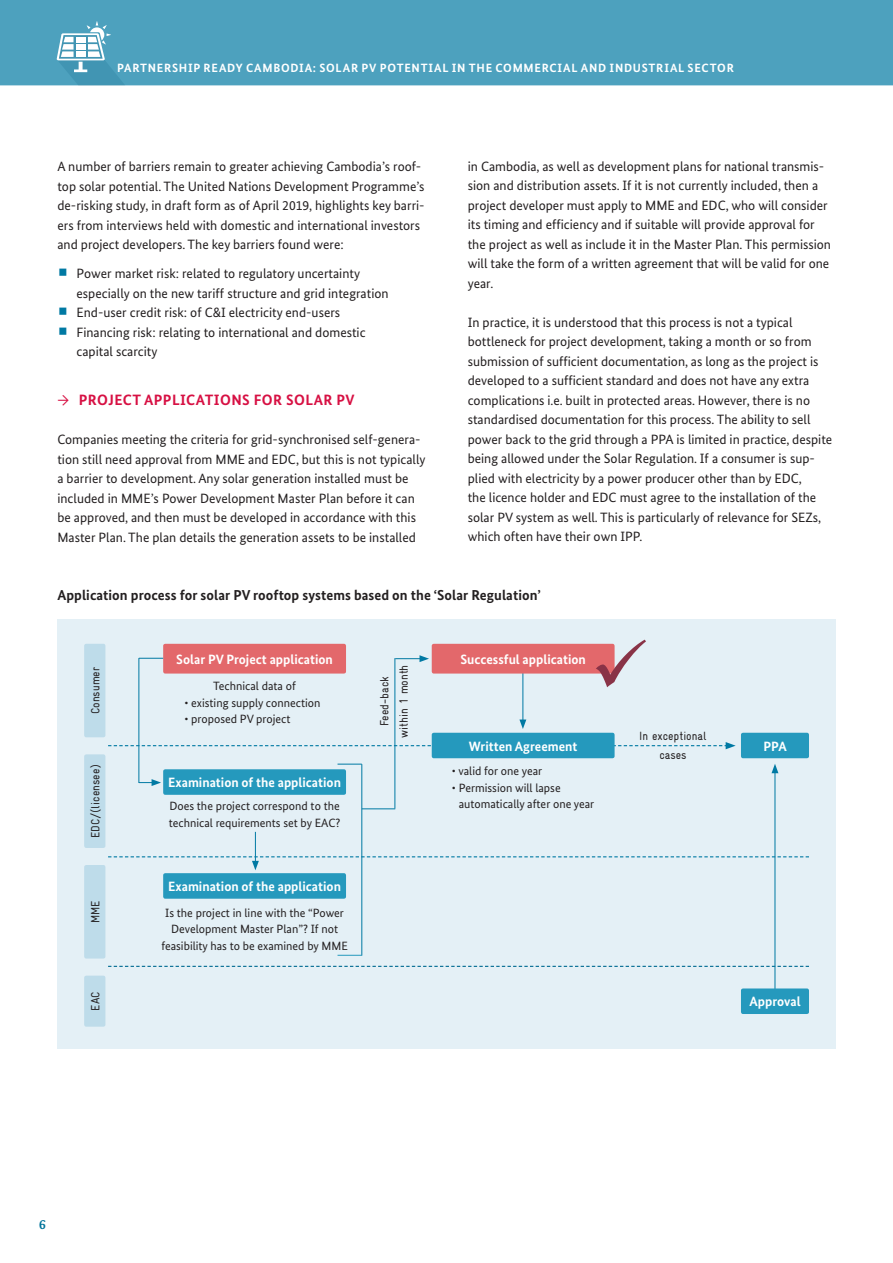
<style>
.page{position:relative;width:893px;height:1263px;background:#fff}
.page>*{position:absolute;margin:0;border:0;box-sizing:border-box;transform-origin:0 0}
.t1{font:700 15px "Bundes Sans";letter-spacing:.03em;color:#d71043}
.t2{font:700 14.4px "Bundes Sans";letter-spacing:.005em;color:#231f20}
.t3{font:13.5px/19.5px "Bundes Sans";color:#231f20}
.t4{font:700 13.5px "Bundes Sans";color:#fff}
.t5{font:700 13.5px "Bundes Serif";color:#00749b}
.t6{font:12px/16.5px "Bundes Sans";color:#231f20}
.t7{font:700 12px "Bundes Sans";letter-spacing:.06em;color:#fff}
.t8{font:condensed 12px/19.5px "Gravur";color:#231f20;text-align:center}
.s1{font-weight:400}
.s2{font-family:"Gravur";font-stretch:condensed}
</style>
<div class="page">
<div style="left:0;top:0;width:893px;height:85px;background:#4da1be"></div>
<svg style="left:57px;top:21px;width:67px;height:64px"></svg>
<div style="left:57px;top:619px;width:779px;height:429px;background:#e4f0f6"></div>
<div style="left:163px;top:644px;width:183px;height:29px;background:#e3686b;border-radius:2px"></div>
<div style="left:163px;top:769px;width:183px;height:26px;background:#2599bd;border-radius:2px"></div>
<div style="left:163px;top:873px;width:183px;height:26px;background:#2599bd;border-radius:2px"></div>
<div style="left:741px;top:733px;width:68px;height:25px;background:#2599bd;border-radius:2px"></div>
<div style="left:84px;top:976px;width:21px;height:51px;background:#bedcea;border-radius:2px"></div>
<div style="left:84px;top:865px;width:21px;height:93px;background:#bedcea;border-radius:2px"></div>
<div style="left:84px;top:754px;width:21px;height:94px;background:#bedcea;border-radius:2px"></div>
<div style="left:84px;top:644px;width:21px;height:93px;background:#bedcea;border-radius:2px"></div>
<svg style="left:108px;top:742px;width:628px;height:7px"></svg>
<div style="left:432px;top:733px;width:183px;height:25px;background:#2599bd;border-radius:2px"></div>
<svg style="left:108px;top:966px;width:701px;height:1px"></svg>
<hr style="left:522px;top:669px;width:1px;height:53px;background:#0079a3">
<svg style="left:519px;top:719px;width:7px;height:10px"></svg>
<hr style="left:775px;top:771px;width:1px;height:228px;background:#0079a3">
<svg style="left:771px;top:764px;width:7px;height:9px"></svg>
<svg style="left:395px;top:655px;width:34px;height:7px"></svg>
<hr style="left:394px;top:658px;width:1px;height:150px;background:#0079a3">
<hr style="left:361px;top:764px;width:1px;height:192px;background:#0079a3">
<svg style="left:337px;top:955px;width:25px;height:1px"></svg>
<svg style="left:337px;top:764px;width:25px;height:1px"></svg>
<hr style="left:362px;top:808px;width:33px;height:1px;background:#0079a3">
<hr style="left:139px;top:658px;width:1px;height:125px;background:#0079a3">
<svg style="left:139px;top:779px;width:22px;height:7px"></svg>
<svg style="left:139px;top:658px;width:24px;height:1px"></svg>
<div style="left:432px;top:644px;width:183px;height:29px;background:#e3686b;border-radius:2px"></div>
<hr style="left:255px;top:832px;width:1px;height:31px;background:#0079a3">
<svg style="left:108px;top:856px;width:701px;height:14px"></svg>
<div style="left:741px;top:988px;width:68px;height:26px;background:#2599bd;border-radius:2px"></div>
<svg style="left:596px;top:643px;width:19px;height:31px"></svg>
<p class="t7" style="left:117px;top:61px;width:618px">PARTNERSHIP READY CAMBODIA: SOLAR PV POTENTIAL IN THE COMMERCIAL AND INDUSTRIAL SECTOR</p>
<p class="t3" style="left:57px;top:156px;width:369px">A number of barriers remain to greater achieving Cambodia’s roof&shy;top solar potential. The United Nations Development Programme’s de-risking study, in draft form as of April 2019, highlights key barri&shy;ers from interviews held with domestic and international investors and project developers. The key barriers found were:</p>
<p class="t3" style="left:77px;top:264px;width:314px">Power market risk: related to regulatory uncertainty especially on the new tariff structure and grid integration End-user credit risk: of C&amp;I electricity end-users Financing risk: relating to international and domestic capital scarcity</p>
<p class="t1" style="left:57px;top:391px;width:299px"><span class="s1">→</span> PROJECT APPLICATIONS FOR SOLAR PV</p>
<p class="t3" style="left:57px;top:429px;width:370px">Companies meeting the criteria for grid-synchronised self-genera&shy;tion still need approval from MME and EDC, but this is not typically a barrier to development. Any solar generation installed must be included in MME’s Power Development Master Plan before it can be approved, and then must be developed in accordance with this Master Plan. The plan details the generation assets to be installed</p>
<p class="t3" style="left:468px;top:156px;width:365px">in Cambodia, as well as development plans for national transmis&shy;sion and distribution assets. If it is not currently included, then a project developer must apply to MME and EDC, who will consider its timing and efficiency and if suitable will provide approval for the project as well as include it in the Master Plan. This permission will take the form of a written agreement that will be valid for one year.</p>
<p class="t3" style="left:468px;top:312px;width:366px">In practice, it is understood that this process is not a typical bottleneck for project development, taking a month or so from submission of sufficient documentation, as long as the project is developed to a sufficient standard and does not have any extra complications i.e. built in protected areas. However, there is no standardised documentation for this process. The ability to sell power back to the grid through a PPA is limited in practice, despite being allowed under the Solar Regulation. If a consumer is sup&shy;plied with electricity by a power producer other than by EDC,<br>the licence holder and EDC must agree to the installation of the solar PV system as well. This is particularly of relevance for SEZs, which often have their own IPP.</p>
<p class="t2" style="left:57px;top:586px;width:485px">Application process for solar PV rooftop systems based on the ‘Solar Regulation’</p>
<p class="t8" style="left:86px;top:714px;width:49px;rotate:-90deg">Consumer</p>
<p class="t8" style="left:86px;top:838px;width:75px;rotate:-90deg">EDC/(licensee)</p>
<p class="t8" style="left:86px;top:923px;width:24px;rotate:-90deg">MME</p>
<p class="t8" style="left:86px;top:1010px;width:20px;rotate:-90deg">EAC</p>
<p class="t4" style="left:176px;top:651px;width:158px">Solar PV Project application</p>
<p class="t6" style="left:213px;top:677px;width:84px">Technical data of</p>
<p class="t6" style="left:184px;top:694px;width:138px"><span class="s2">•</span> existing supply connection</p>
<p class="t6" style="left:184px;top:710px;width:108px"><span class="s2">•</span> proposed PV project</p>
<p class="t4" style="left:168px;top:774px;width:174px">Examination of the application</p>
<p class="t6" style="left:169px;top:798px;width:173px">Does the project correspond to the technical requirements set by EAC?</p>
<p class="t4" style="left:168px;top:878px;width:174px">Examination of the application</p>
<p class="t6" style="left:161px;top:904px;width:188px;text-align:center">Is the project in line with the “Power<br>Development Master Plan”? If not feasibility has to be examined by MME</p>
<p class="t8" style="left:375px;top:738px;width:74px;rotate:-90deg">Feed-back within 1 month</p>
<p class="t4" style="left:460px;top:651px;width:127px">Successful application</p>
<p class="t4" style="left:469px;top:738px;width:110px">Written Agreement</p>
<p class="t6" style="left:452px;top:763px;width:92px"><span class="s2">•</span> valid for one year</p>
<p class="t6" style="left:459px;top:779px;width:137px;text-indent:-7px"><span class="s2">•</span> Permission will lapse automatically after one year</p>
<p class="t8" style="left:639px;top:726px;width:69px">In exceptional cases</p>
<p class="t4" style="left:763px;top:738px;width:25px">PPA</p>
<p class="t4" style="left:749px;top:993px;width:53px">Approval</p>
<p class="t5" style="left:39px;top:1216px;width:8px">6</p>
</div>
